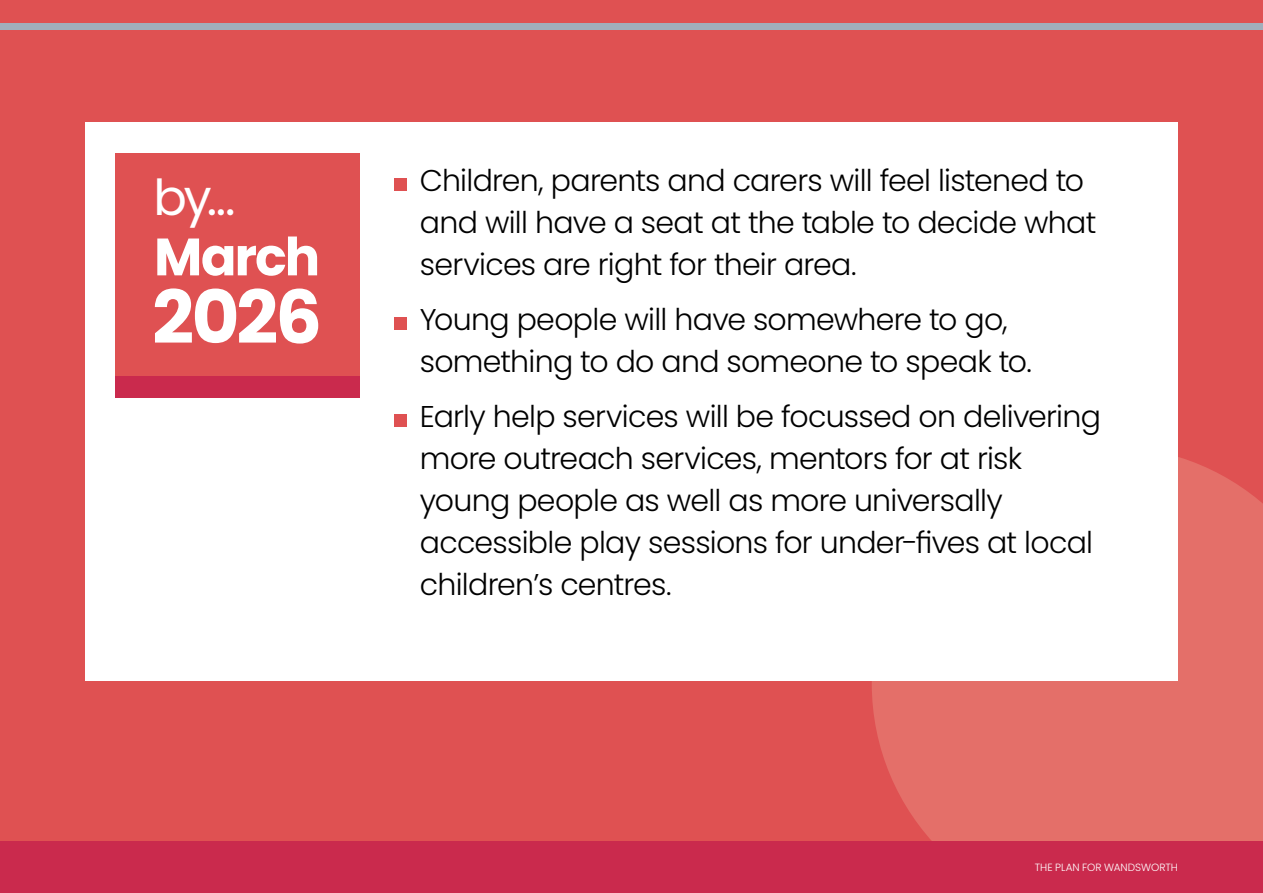
<style>
.page{position:relative;width:1263px;height:893px;background:#fff}
.page>*{position:absolute;margin:0;border:0;box-sizing:border-box;transform-origin:0 0}
.Date_large{font:700 73.5px "Poppins";color:#fff}
.Date_Large_medium{font:700 52.5px "Poppins";letter-spacing:-.04em;color:#fff}
.Date_Large_regular{font:49.5px "Poppins";color:#fff}
.Body_text_20pt{font:300 30px/42px "Poppins";letter-spacing:-.025em;color:#000}
.t1{font:300 10.5px "Poppins";letter-spacing:-.005em;color:#fff}
</style>
<div class="page">
<hr style="left:0;top:0;width:2px;height:893px;background:#df5152">
<div style="left:2px;top:0;width:1261px;height:893px;background:#df5152"></div>
<div style="left:872px;top:457px;width:391px;height:385px;background:#e46f69"></div>
<div style="left:0;top:23px;width:1263px;height:7px;background:#a1aebb"></div>
<div style="left:0;top:842px;width:1263px;height:51px;background:#ca2a4d"></div>
<div style="left:85px;top:122px;width:1093px;height:558px;background:#fff"></div>
<div style="left:394px;top:178px;width:13px;height:13px;background:#df5152"></div>
<div style="left:394px;top:317px;width:13px;height:13px;background:#df5152"></div>
<div style="left:394px;top:414px;width:13px;height:13px;background:#df5152"></div>
<div style="left:115px;top:153px;width:244px;height:245px;background:#df5152"></div>
<div style="left:115px;top:376px;width:244px;height:22px;background:#ca2a4d"></div>
<h1 class="Date_Large_regular" style="left:153px;top:169px;width:84px">by...</h1>
<p class="Date_Large_medium" style="left:154px;top:227px;width:168px">March</p>
<h1 class="Date_large" style="left:152px;top:275px;width:171px">2026</h1>
<p class="Body_text_20pt" style="left:420px;top:160px;width:678px">Children, parents and carers will feel listened to and will have a seat at the table to decide what services are right for their area.</p>
<p class="Body_text_20pt" style="left:420px;top:298px;width:613px">Young people will have somewhere to go, something to do and someone to speak to.</p>
<p class="Body_text_20pt" style="left:420px;top:395px;width:683px">Early help services will be focussed on delivering more outreach services, mentors for at risk young people as well as more universally accessible play sessions for under-fives at local children’s centres.</p>
<p class="t1" style="left:1035px;top:861px;width:145px">THE PLAN FOR WANDSWORTH</p>
</div>
